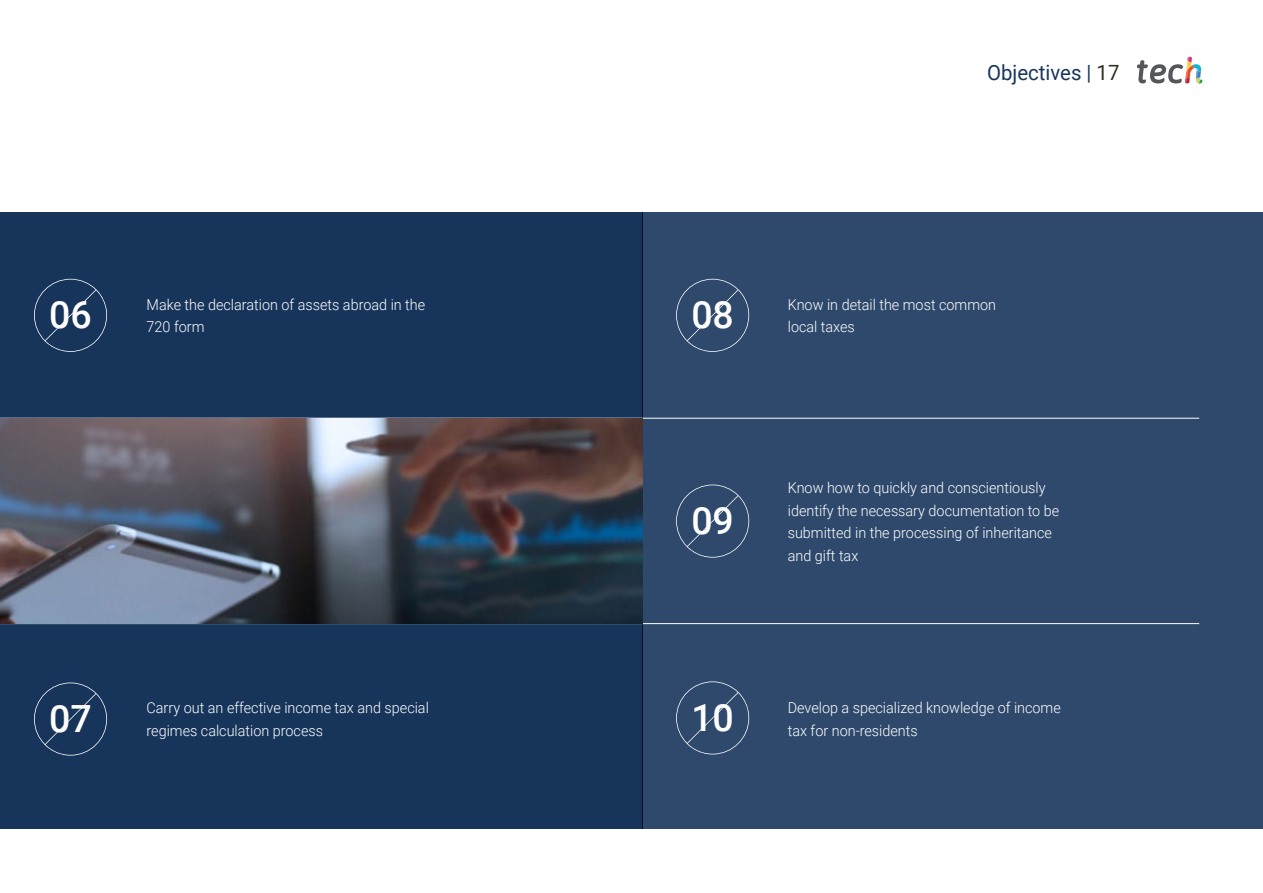
<style>
.page{position:relative;width:1263px;height:893px;background:#fff}
.page>*{position:absolute;margin:0;border:0;box-sizing:border-box;transform-origin:0 0}
.t1{font:500 37.5px "Roboto";color:#fff}
.t2{font:21px "Roboto";color:#1a355c}
.t3{font:300 15px/22.5px "Roboto";color:#fff;scale:.96 1}
.s1{color:#312e20}
</style>
<div class="page">
<svg style="left:1137px;top:57px;width:65px;height:27px"></svg>
<div style="left:0;top:213px;width:642px;height:616px;background:#17355b"></div>
<div style="left:642px;top:213px;width:621px;height:616px;background:#2e496b"></div>
<svg style="left:34px;top:279px;width:73px;height:73px"></svg>
<svg style="left:34px;top:682px;width:73px;height:74px"></svg>
<svg style="left:676px;top:279px;width:73px;height:73px"></svg>
<svg style="left:676px;top:485px;width:73px;height:73px"></svg>
<svg style="left:676px;top:681px;width:73px;height:73px"></svg>
<hr style="left:0;top:418px;width:1199px;height:1px;background:#fff">
<hr style="left:0;top:623px;width:1199px;height:1px;background:#fff">
<img style="left:0;top:418px;width:642px;height:205px">
<h1 class="t1" style="left:49px;top:288px;width:44px">06</h1>
<p class="t3" style="left:147px;top:293px;width:292px">Make the declaration of assets abroad in the</p>
<p class="t3" style="left:147px;top:315px;width:62px">720 form</p>
<h1 class="t1" style="left:49px;top:692px;width:44px">07</h1>
<p class="t3" style="left:147px;top:696px;width:296px">Carry out an effective income tax and special regimes calculation process</p>
<h2 class="t2" style="left:987px;top:57px;width:134px">Objectives | <span class="s1">17</span></h2>
<h1 class="t1" style="left:691px;top:288px;width:44px">08</h1>
<p class="t3" style="left:788px;top:293px;width:218px">Know in detail the most common local taxes</p>
<h1 class="t1" style="left:691px;top:494px;width:44px">09</h1>
<h1 class="t1" style="left:691px;top:691px;width:44px">10</h1>
<p class="t3" style="left:788px;top:476px;width:284px">Know how to quickly and conscientiously identify the necessary documentation to be submitted in the processing of inheritance and gift tax</p>
<p class="t3" style="left:788px;top:696px;width:286px">Develop a specialized knowledge of income</p>
<p class="t3" style="left:788px;top:719px;width:137px">tax for non-residents</p>
</div>
